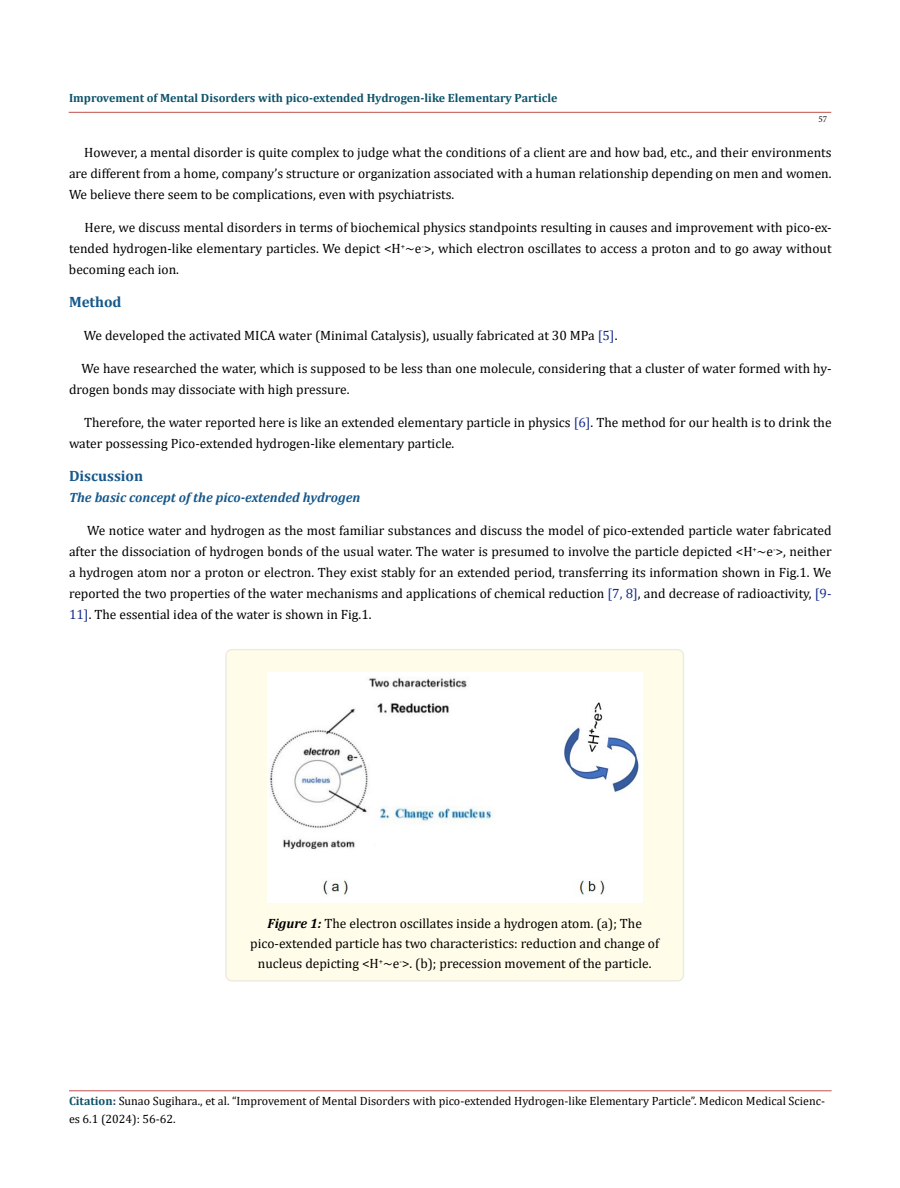
<style>
.page{position:relative;width:900px;height:1188px;background:#fff}
.page>*{position:absolute;margin:0;border:0;box-sizing:border-box;transform-origin:0 0}
.t1{font:700 15px "Cambria";color:#15588c}
.t2{font:13.5px/21px "Cambria";color:#000;text-align:justify}
.t3{font:italic 700 13.5px "Cambria";color:#15588c}
.t4{font:12px/18px "Cambria";color:#000}
.t5{font:700 12px "Cambria";color:#0e536a}
.t6{font:9px "Minion Pro";color:#000}
.s1{color:#152c8c}
.s2{font-weight:700;font-style:italic}
.s3{font-weight:700;color:#0e536a}
.s4{font-weight:700;color:#173e88}
</style>
<div class="page">
<hr style="left:69px;top:1091px;width:763px;height:1px;background:#c0504d">
<hr style="left:69px;top:112px;width:762px;height:1px;background:#c0504d">
<div style="left:226px;top:650px;width:458px;height:331px;background:#fffde9;border-radius:6px"></div>
<div style="left:225px;top:649px;width:459px;height:333px;border:2px solid #eeece1;border-radius:6px"></div>
<img style="left:267px;top:672px;width:375px;height:231px">
<p class="t5" style="left:69px;top:89px;width:490px">Improvement of Mental Disorders with pico-extended Hydrogen-like Elementary Particle</p>
<p class="t6" style="left:818px;top:113px;width:10px">57</p>
<p class="t2" style="left:69px;top:142px;width:764px;text-indent:15px">However, a mental disorder is quite complex to judge what the conditions of a client are and how bad, etc., and their environments are different from a home, company’s structure or organization associated with a human relationship depending on men and women.<br>We believe there seem to be complications, even with psychiatrists.</p>
<p class="t2" style="left:69px;top:217px;width:764px;text-indent:16px">Here, we discuss mental disorders in terms of biochemical physics standpoints resulting in causes and improvement with pico-ex&shy;tended hydrogen-like elementary particles. We depict &lt;H<sup>+</sup>~e<sup>-</sup>&gt;, which electron oscillates to access a proton and to go away without becoming each ion.</p>
<p class="t1" style="left:69px;top:291px;width:54px">Method</p>
<p class="t2" style="left:84px;top:325px;width:535px">We developed the activated MICA water (Minimal Catalysis), usually fabricated at 30 MPa <span class="s1">[5]</span>.</p>
<p class="t2" style="left:69px;top:358px;width:764px;text-indent:13px">We have researched the water, which is supposed to be less than one molecule, considering that a cluster of water formed with hy&shy;drogen bonds may dissociate with high pressure.</p>
<p class="t2" style="left:69px;top:412px;width:764px;text-indent:15px">Therefore, the water reported here is like an extended elementary particle in physics <span class="s1">[6]</span>. The method for our health is to drink the water possessing Pico-extended hydrogen-like elementary particle.</p>
<p class="t1" style="left:69px;top:465px;width:76px">Discussion</p>
<p class="t3" style="left:69px;top:488px;width:293px">The basic concept of the pico-extended hydrogen</p>
<p class="t2" style="left:69px;top:520px;width:764px;text-indent:18px">We notice water and hydrogen as the most familiar substances and discuss the model of pico-extended particle water fabricated after the dissociation of hydrogen bonds of the usual water. The water is presumed to involve the particle depicted &lt;H<sup>+</sup>~e<sup>-</sup>&gt;, neither a hydrogen atom nor a proton or electron. They exist stably for an extended period, transferring its information shown in Fig.1. We reported the two properties of the water mechanisms and applications of chemical reduction <span class="s1">[7, 8]</span>, and decrease of radioactivity, <span class="s1">[9- 11]</span>. The essential idea of the water is shown in Fig.1.</p>
<p class="t2" style="left:250px;top:913px;width:411px;line-height:20.2px;text-align:center"><span class="s2">Figure 1:</span> The electron oscillates inside a hydrogen atom. (a); The pico-extended particle has two characteristics: reduction and change of nucleus depicting &lt;H<sup>+</sup>~e<sup>-</sup>&gt;. (b); precession movement of the particle.</p>
<p class="t4" style="left:69px;top:1092px;width:757px"><span class="s3">Citation</span><span class="s4">:</span> Sunao Sugihara., et al. “Improvement of Mental Disorders with pico-extended Hydrogen-like Elementary Particle”. Medicon Medical Scienc&shy;es 6.1 (2024): 56-62.</p>
</div>
